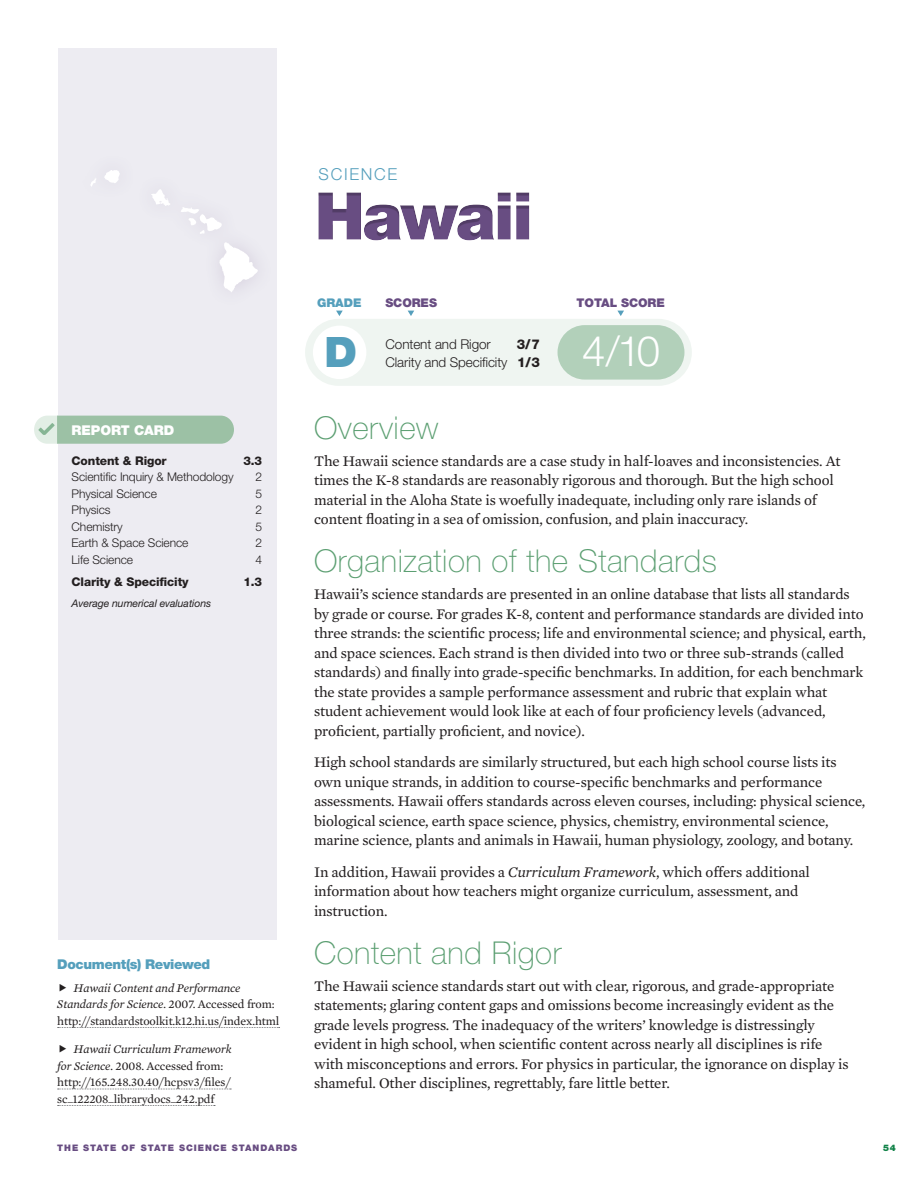
<style>
.page{position:relative;width:918px;height:1188px;background:#fff}
.page>*{position:absolute;margin:0;border:0;box-sizing:border-box;transform-origin:0 0}
.t1{font:900 66px "Helvetica Neue LT Std";letter-spacing:-.035em;color:#684d82}
.t2{font:300 42px "Helvetica Neue LT Std";color:#fff}
.t3{font:900 42px "Helvetica Neue LT Std";color:#559fbc}
.t4{font:100 31.5px "Helvetica Neue LT Std";letter-spacing:.015em;color:#5c9f72}
.t5{font:300 16.5px "Helvetica Neue LT Std";letter-spacing:.105em;color:#559fbc}
.t6{font:15px/19.5px "Mercury Text G2 Roman";letter-spacing:-.01em;color:#231f20}
.t7{font:300 13.5px "Helvetica Neue LT Std";letter-spacing:-.005em;color:#231f20}
.t8{font:900 13.5px "Helvetica Neue LT Std";letter-spacing:-.03em;color:#559fbc}
.t9{font:900 13.5px "Helvetica Neue LT Std";letter-spacing:-.005em;color:#fff}
.t10{font:800 13.5px "Helvetica Neue LT Std";color:#231f20}
.t11{font:12px/16.5px "Mercury Text G2 Roman";letter-spacing:-.01em;color:#231f20}
.t12{font:300 12px "Helvetica Neue LT Std";letter-spacing:-.01em;color:#231f20}
.t13{font:italic 12px/16.5px "Mercury Text G2";letter-spacing:-.01em;color:#231f20}
.t14{font:800 12px "Helvetica Neue LT Std";letter-spacing:-.01em;color:#231f20}
.t15{font:900 12px "Helvetica Neue LT Std";letter-spacing:-.005em;color:#684d82}
.t16{font:900 12px "Helvetica Neue LT Std";letter-spacing:-.005em;color:#559fbc}
.t17{font:italic 10.5px "Helvetica Neue LT Std";letter-spacing:-.01em;color:#231f20}
.t18{font:900 9px "Helvetica Neue LT Std";letter-spacing:.105em;color:#684d82}
.t19{font:900 9px "Helvetica Neue LT Std";color:#128349}
.s1{font-weight:800}
.s2{font-family:"Mercury Text G2";font-style:italic}
.s3{font-family:"Mercury Text G2 Roman";font-style:normal}
</style>
<div class="page">
<div style="left:305px;top:319px;width:387px;height:67px;background:#eff5f1;border-radius:33px"></div>
<div style="left:558px;top:325px;width:126px;height:55px;background:#b2d0ba;border-radius:27px"></div>
<div style="left:313px;top:326px;width:53px;height:53px;background:#fff;border-radius:50%"></div>
<svg style="left:336px;top:311px;width:7px;height:5px"></svg>
<svg style="left:408px;top:311px;width:6px;height:5px"></svg>
<svg style="left:617px;top:311px;width:7px;height:5px"></svg>
<div style="left:58px;top:48px;width:219px;height:1066px;background:#edecf2"></div>
<div style="left:57px;top:940px;width:222px;height:175px;background:#fff"></div>
<svg style="left:58px;top:1027px;width:222px;height:1px"></svg>
<svg style="left:58px;top:1089px;width:173px;height:1px"></svg>
<svg style="left:58px;top:1105px;width:157px;height:1px"></svg>
<svg style="left:34px;top:416px;width:200px;height:28px;background:#a5c6ad"></svg>
<svg style="left:220px;top:243px;width:38px;height:49px"></svg>
<svg style="left:181px;top:207px;width:41px;height:27px"></svg>
<svg style="left:91px;top:179px;width:5px;height:7px"></svg>
<svg style="left:105px;top:170px;width:15px;height:13px"></svg>
<svg style="left:151px;top:189px;width:19px;height:17px"></svg>
<p class="t5" style="left:319px;top:164px;width:80px">SCIENCE</p>
<h1 class="t1" style="left:315px;top:177px;width:220px">Hawaii</h1>
<p class="t16" style="left:317px;top:296px;width:46px">GRADE</p>
<p class="t15" style="left:385px;top:296px;width:53px">SCORES</p>
<p class="t15" style="left:577px;top:296px;width:90px">TOTAL SCORE</p>
<p class="t7" style="left:386px;top:336px;width:107px">Content and Rigor</p>
<p class="t10" style="left:517px;top:336px;width:25px">3/7</p>
<h2 class="t2" style="left:582px;top:326px;width:79px">4/10</h2>
<h2 class="t3" style="left:325px;top:327px;width:34px">D</h2>
<p class="t7" style="left:386px;top:354px;width:156px">Clarity and Specificity <span class="s1">1/3</span></p>
<p class="t9" style="left:72px;top:422px;width:104px">REPORT CARD</p>
<h3 class="t4" style="left:314px;top:410px;width:126px">Overview</h3>
<p class="t6" style="left:314px;top:451px;width:528px">The Hawaii science standards are a case study in half-loaves and inconsistencies. At times the K-8 standards are reasonably rigorous and thorough. But the high school material in the Aloha State is woefully inadequate, including only rare islands of content floating in a sea of omission, confusion, and plain inaccuracy.</p>
<h3 class="t4" style="left:314px;top:543px;width:404px">Organization of the Standards</h3>
<p class="t6" style="left:314px;top:585px;width:553px">Hawaii’s science standards are presented in an online database that lists all standards by grade or course. For grades K-8, content and performance standards are divided into three strands: the scientific process; life and environmental science; and physical, earth, and space sciences. Each strand is then divided into two or three sub-strands (called standards) and finally into grade-specific benchmarks. In addition, for each benchmark the state provides a sample performance assessment and rubric that explain what student achievement would look like at each of four proficiency levels (advanced, proficient, partially proficient, and novice).</p>
<p class="t6" style="left:314px;top:753px;width:553px">High school standards are similarly structured, but each high school course lists its own unique strands, in addition to course-specific benchmarks and performance assessments. Hawaii offers standards across eleven courses, including: physical science, biological science, earth space science, physics, chemistry, environmental science, marine science, plants and animals in Hawaii, human physiology, zoology, and botany.</p>
<p class="t6" style="left:314px;top:862px;width:497px">In addition, Hawaii provides a <span class="s2">Curriculum Framework</span>, which offers additional information about how teachers might organize curriculum, assessment, and instruction.</p>
<h3 class="t4" style="left:314px;top:935px;width:249px">Content and Rigor</h3>
<p class="t6" style="left:314px;top:976px;width:536px">The Hawaii science standards start out with clear, rigorous, and grade-appropriate statements; glaring content gaps and omissions become increasingly evident as the grade levels progress. The inadequacy of the writers’ knowledge is distressingly evident in high school, when scientific content across nearly all disciplines is rife with misconceptions and errors. For physics in particular, the ignorance on display is shameful. Other disciplines, regrettably, fare little better.</p>
<p class="t14" style="left:72px;top:453px;width:97px">Content &amp; Rigor</p>
<p class="t14" style="left:243px;top:453px;width:20px">3.3</p>
<p class="t12" style="left:72px;top:470px;width:164px">Scientific Inquiry &amp; Methodology</p>
<p class="t12" style="left:255px;top:470px;width:8px">2</p>
<p class="t12" style="left:72px;top:486px;width:87px">Physical Science</p>
<p class="t12" style="left:255px;top:486px;width:8px">5</p>
<p class="t12" style="left:72px;top:503px;width:40px">Physics</p>
<p class="t12" style="left:255px;top:503px;width:8px">2</p>
<p class="t12" style="left:72px;top:519px;width:53px">Chemistry</p>
<p class="t12" style="left:255px;top:519px;width:8px">5</p>
<p class="t12" style="left:72px;top:536px;width:118px">Earth &amp; Space Science</p>
<p class="t12" style="left:255px;top:536px;width:8px">2</p>
<p class="t12" style="left:72px;top:552px;width:63px">Life Science</p>
<p class="t12" style="left:255px;top:552px;width:8px">4</p>
<p class="t14" style="left:72px;top:575px;width:119px">Clarity &amp; Specificity</p>
<p class="t14" style="left:243px;top:575px;width:20px">1.3</p>
<p class="t17" style="left:72px;top:597px;width:141px">Average numerical evaluations</p>
<p class="t8" style="left:57px;top:956px;width:155px">Document(s) Reviewed</p>
<p class="t13" style="left:57px;top:979px;width:219px;text-indent:16px">Hawaii Content and Performance<br>Standards for Science. <span class="s3">2007. Accessed from:</span></p>
<p class="t11" style="left:57px;top:1012px;width:223px">http://standardstoolkit.k12.hi.us/index.html</p>
<p class="t13" style="left:74px;top:1041px;width:160px">Hawaii Curriculum Framework</p>
<p class="t11" style="left:57px;top:1057px;width:175px"><span class="s2">for Science.</span> 2008. Accessed from: http://165.248.30.40/hcpsv3/files/ sc_122208_librarydocs_242.pdf</p>
<p class="t18" style="left:57px;top:1143px;width:242px">THE STATE OF STATE SCIENCE STANDARDS</p>
<p class="t19" style="left:883px;top:1143px;width:14px">54</p>
</div>
